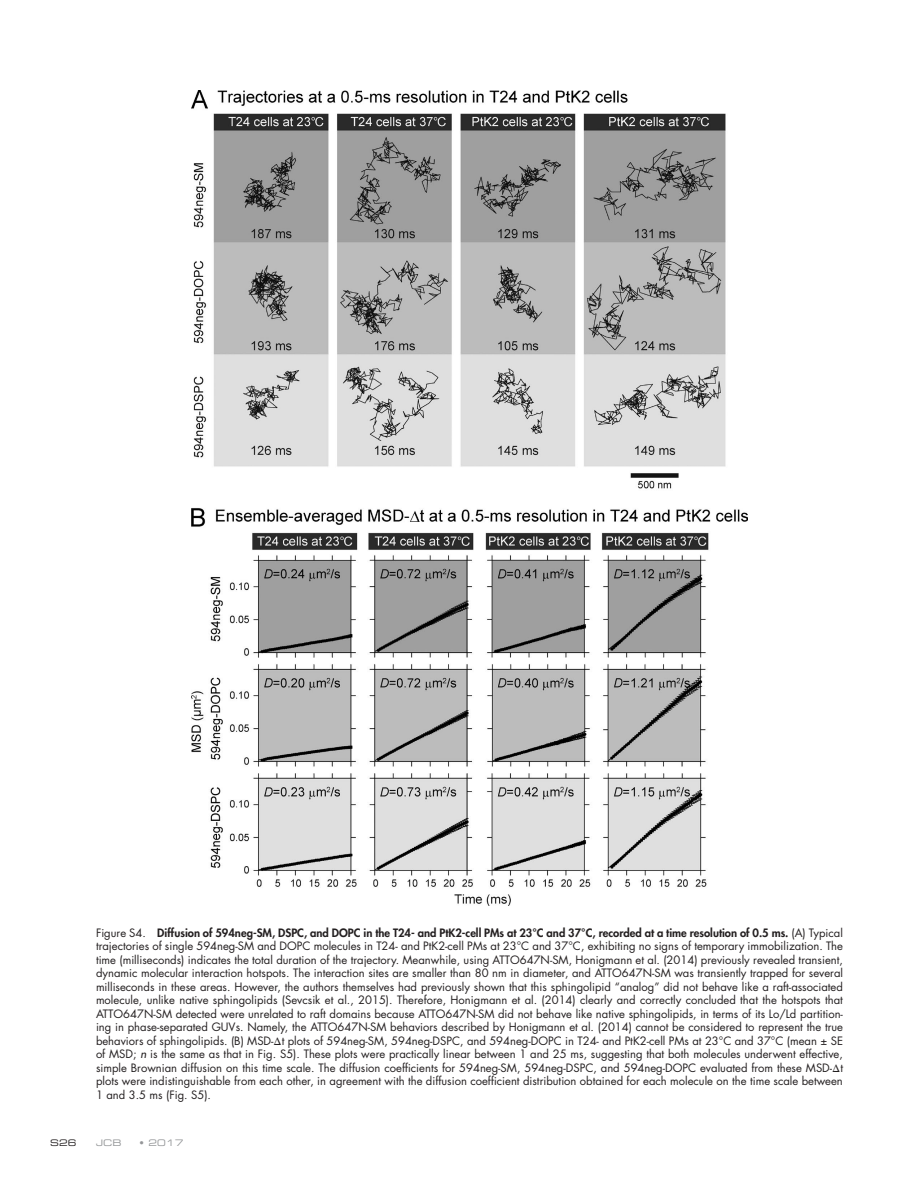
<style>
.page{position:relative;width:918px;height:1188px;background:#fff}
.page>*{position:absolute;margin:0;border:0;box-sizing:border-box;transform-origin:0 0}
.t1{font:11.25px/13.5px "Futura Std";color:#231f20;text-align:justify}
.t2{font:9px "Eurostile LT Std Ex 2";letter-spacing:.01em;color:#949698}
.t3{font:9px "Eurostile LT Std Ex 2";color:#231f20}
.s1{font-weight:800}
.s2{font-family:"STIX General"}
.s3{font-weight:500;font-style:italic}
</style>
<div class="page">
<img style="left:192px;top:90px;width:555px;height:815px">
<p class="t1" style="left:96px;top:926px;width:749px">Figure S4. <span class="s1">Diffusion of 594neg-SM, DSPC, and DOPC in the T24- and PtK2-cell PMs at 23°C and 37°C, recorded at a time resolution of 0.5 ms.</span> (A) Typical trajectories of single 594neg-SM and DOPC molecules in T24- and PtK2-cell PMs at 23°C and 37°C, exhibiting no signs of temporary immobilization. The time (milliseconds) indicates the total duration of the trajectory. Meanwhile, using ATTO647N-SM, Honigmann et al. (2014) previously revealed transient, dynamic molecular interaction hotspots. The interaction sites are smaller than 80 nm in diameter, and ATTO647N-SM was transiently trapped for several milliseconds in these areas. However, the authors themselves had previously shown that this sphingolipid “analog” did not behave like a raft-associated molecule, unlike native sphingolipids (Sevcsik et al., 2015). Therefore, Honigmann et al. (2014) clearly and correctly concluded that the hotspots that ATTO647N-SM detected were unrelated to raft domains because ATTO647N-SM did not behave like native sphingolipids, in terms of its Lo/Ld partition&shy;ing in phase-separated GUVs. Namely, the ATTO647N-SM behaviors described by Honigmann et al. (2014) cannot be considered to represent the true behaviors of sphingolipids. (B) MSD-<span class="s2">Δ</span>t plots of 594neg-SM, 594neg-DSPC, and 594neg-DOPC in T24- and PtK2-cell PMs at 23°C and 37°C (mean ± SE of MSD; <span class="s3">n</span> is the same as that in Fig. S5). These plots were practically linear between 1 and 25 ms, suggesting that both molecules underwent effective, simple Brownian diffusion on this time scale. The diffusion coefficients for 594neg-SM, 594neg-DSPC, and 594neg-DOPC evaluated from these MSD-<span class="s2">Δ</span>t plots were indistinguishable from each other, in agreement with the diffusion coefficient distribution obtained for each molecule on the time scale between 1 and 3.5 ms (Fig. S5).</p>
<p class="t3" style="left:50px;top:1136px;width:28px">S26</p>
<p class="t2" style="left:96px;top:1136px;width:27px">JCB</p>
<p class="t2" style="left:139px;top:1136px;width:45px">• 2017</p>
</div>
